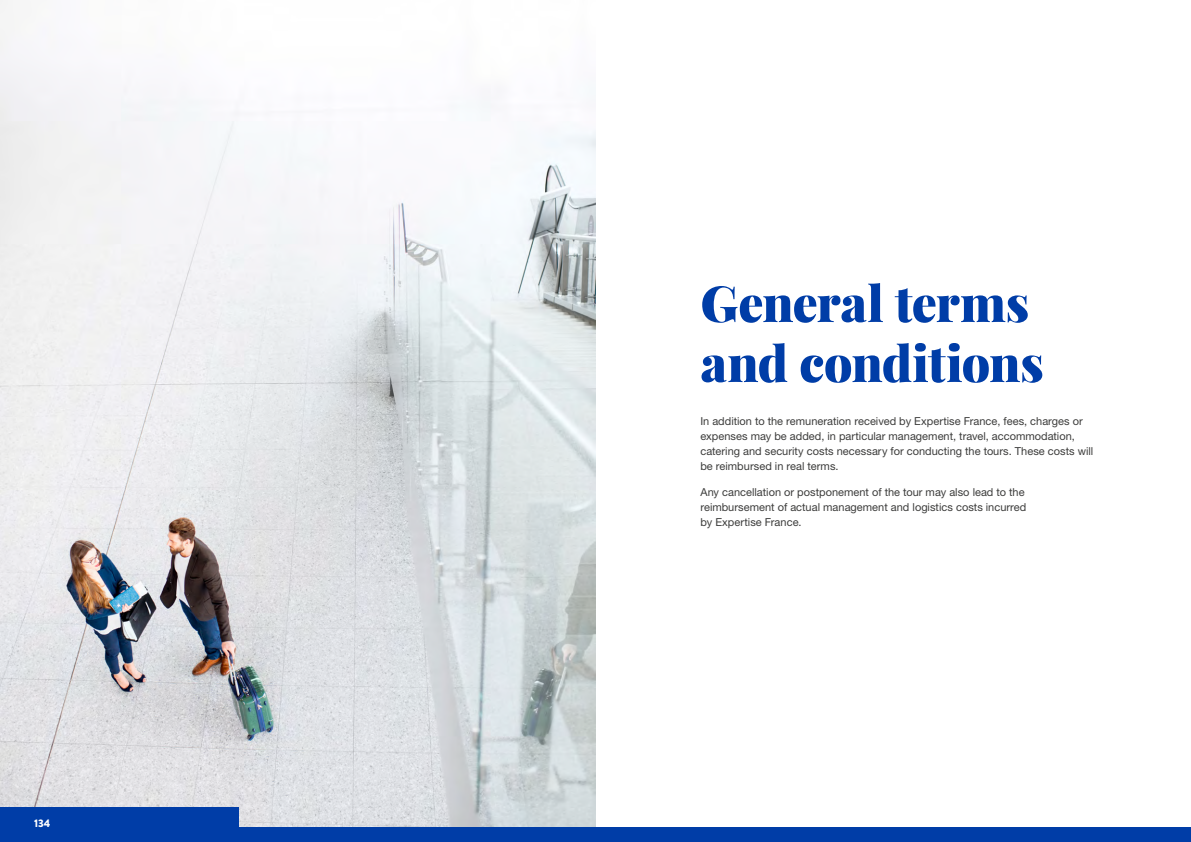
<style>
.page{position:relative;width:1191px;height:842px;background:#fff}
.page>*{position:absolute;margin:0;border:0;box-sizing:border-box;transform-origin:0 0}
.t1{font:900 50px/60px "Playfair Display";letter-spacing:-.015em;color:#003da7}
.t2{font:11px/15px "Helvetica Neue LT Std";color:#3c3c3b}
.t3{font:900 11px "Brandon Grotesque";color:#fff}
</style>
<div class="page">
<img style="left:0;top:0;width:595px;height:828px">
<div style="left:0;top:828px;width:1191px;height:14px;background:#003da7"></div>
<div style="left:0;top:808px;width:238px;height:34px;background:#003da7"></div>
<p class="t3" style="left:34px;top:816px;width:18px">134</p>
<h1 class="t1" style="left:700px;top:273px;width:345px">General terms and conditions</h1>
<p class="t2" style="left:700px;top:413px;width:394px">In addition to the remuneration received by Expertise France, fees, charges or expenses may be added, in particular management, travel, accommodation, catering and security costs necessary for conducting the tours. These costs will be reimbursed in real terms.</p>
<p class="t2" style="left:700px;top:485px;width:327px">Any cancellation or postponement of the tour may also lead to the reimbursement of actual management and logistics costs incurred by Expertise France.</p>
</div>
